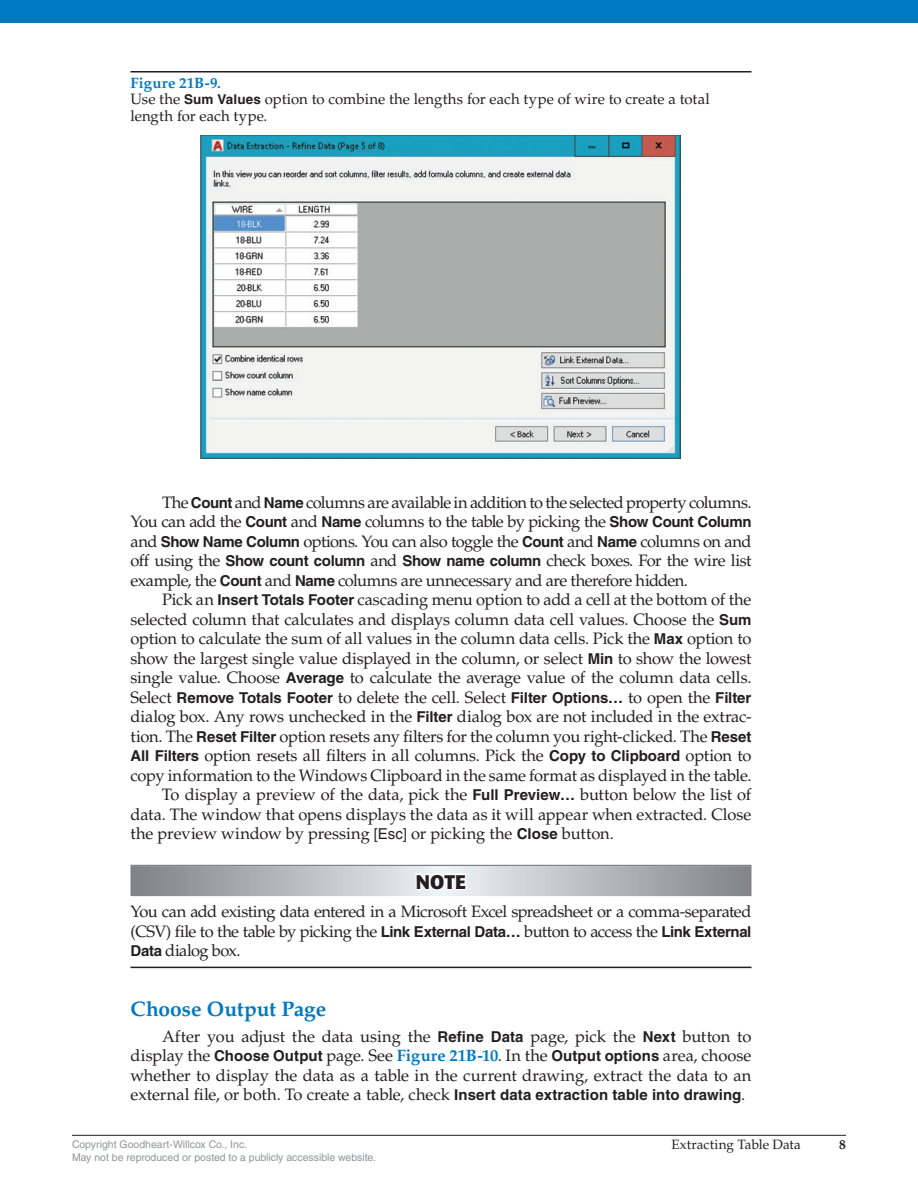
<style>
.page{position:relative;width:918px;height:1188px;background:#fff}
.page>*{position:absolute;margin:0;border:0;box-sizing:border-box;transform-origin:0 0}
.t1{font:700 21px "Palatino";letter-spacing:-.005em;color:#0079c2}
.t2{font:700 19.5px "Formata";color:#231f20}
.t3{font:16.5px/19.5px "Palatino";letter-spacing:-.01em;color:#231f20;text-align:justify}
.t4{font:15px/16.5px "Palatino";color:#231f20}
.t5{font:700 15px "Helvetica LT Std";letter-spacing:-.005em;color:#231f20}
.t6{font:13.5px "Palatino LT Std";color:#231f20}
.t7{font:700 13.5px "Palatino LT Std";color:#231f20}
.t8{font:10.5px "Helvetica LT Std";color:#939598}
.s1{font-weight:700;color:#0079c2}
.s2{font-family:"Helvetica LT Std";font-weight:700;font-size:13.5px}
.s3{font-family:"Helvetica LT Std";font-weight:700;font-size:15px}
.s4{font-family:"Palatino";font-weight:400;font-size:16.5px}
.s5{font-family:"Helvetica LT Std";font-size:15px}
</style>
<div class="page">
<div style="left:0;top:0;width:918px;height:22px;background:#0079c2"></div>
<hr style="left:72px;top:1135px;width:774px;height:1px;background:#231f20">
<hr style="left:130px;top:865px;width:622px;height:1px;background:#808285">
<svg style="left:130px;top:866px;width:622px;height:30px;background:#b3b5ba"></svg>
<hr style="left:130px;top:967px;width:622px;height:1px;background:#231f20">
<svg style="left:414px;top:864px;width:55px;height:29px"></svg>
<hr style="left:130px;top:71px;width:622px;height:2px;background:#231f20">
<img style="left:200px;top:135px;width:480px;height:323px">
<p class="t4" style="left:130px;top:74px;width:581px"><span class="s1">Figure 21B‑9.<br></span>Use the <span class="s2">Sum Values</span> option to combine the lengths for each type of wire to create a total length for each type.</p>
<p class="t3" style="left:130px;top:493px;width:623px;text-indent:32px">The <span class="s3">Count</span> and <span class="s3">Name</span> columns are available in addition to the selected property columns.<br>You can add the <span class="s3">Count</span> and <span class="s3">Name</span> columns to the table by picking the <span class="s3">Show Count Column </span>and <span class="s3">Show Name Column</span> options. You can also toggle the <span class="s3">Count</span> and <span class="s3">Name</span> columns on and off using the <span class="s3">Show count column</span> and <span class="s3">Show name column</span> check boxes. For the wire list example, the <span class="s3">Count</span> and <span class="s3">Name</span> columns are unnecessary and are therefore hidden.</p>
<p class="t3" style="left:131px;top:590px;width:623px;text-indent:32px">Pick an <span class="s3">Insert Totals Footer</span> cascading menu option to add a cell at the bottom of the selected column that calculates and displays column data cell values. Choose the <span class="s3">Sum </span>option to calculate the sum of all values in the column data cells. Pick the <span class="s3">Max</span> option to show the largest single value displayed in the column, or select <span class="s3">Min</span> to show the lowest single value. Choose <span class="s3">Average</span> to calculate the average value of the column data cells.</p>
<p class="t5" style="left:130px;top:688px;width:623px"><span class="s4">Select</span> Remove Totals Footer <span class="s4">to delete the cell. Select</span> Filter Options… <span class="s4">to open the</span> Filter</p>
<p class="t3" style="left:131px;top:707px;width:622px">dialog box. Any rows unchecked in the <span class="s3">Filter</span> dialog box are not included in the extrac-</p>
<p class="t3" style="left:131px;top:727px;width:622px">tion. The <span class="s3">Reset Filter</span> option resets any filters for the column you right-clicked. The <span class="s3">Reset</span></p>
<p class="t3" style="left:130px;top:746px;width:623px"><span class="s3">All Filters</span> option resets all filters in all columns. Pick the <span class="s3">Copy to Clipboard</span> option to</p>
<p class="t3" style="left:131px;top:766px;width:623px">copy information to the Windows Clipboard in the same format as displayed in the table.</p>
<p class="t3" style="left:162px;top:785px;width:591px">To display a preview of the data, pick the <span class="s3">Full Preview…</span> button below the list of</p>
<p class="t3" style="left:130px;top:805px;width:623px">data. The window that opens displays the data as it will appear when extracted. Close</p>
<p class="t3" style="left:130px;top:824px;width:485px">the preview window by pressing <span class="s5">[Esc]</span> or picking the <span class="s3">Close</span> button.</p>
<p class="t2" style="left:416px;top:870px;width:52px">NOTE</p>
<p class="t3" style="left:130px;top:902px;width:623px">You can add existing data entered in a Microsoft Excel spreadsheet or a comma-separated (CSV) file to the table by picking the <span class="s3">Link External Data…</span> button to access the <span class="s3">Link External Data</span> dialog box.</p>
<p class="t1" style="left:130px;top:997px;width:197px">Choose Output Page</p>
<p class="t3" style="left:130px;top:1027px;width:623px;text-indent:32px">After you adjust the data using the <span class="s3">Refine Data</span> page, pick the <span class="s3">Next</span> button to display the <span class="s3">Choose Output</span> page. See <span class="s1">Figure 21B‑10</span>. In the <span class="s3">Output options</span> area, choose whether to display the data as a table in the current drawing, extract the data to an external file, or both. To create a table, check <span class="s3">Insert data extraction table into drawing</span>.</p>
<p class="t8" style="left:72px;top:1138px;width:177px">Copyright Goodheart-Willcox Co., Inc.</p>
<p class="t6" style="left:672px;top:1137px;width:131px">Extracting Table Data</p>
<p class="t7" style="left:839px;top:1137px;width:8px">8</p>
<p class="t8" style="left:72px;top:1151px;width:306px">May not be reproduced or posted to a publicly accessible website.</p>
</div>
